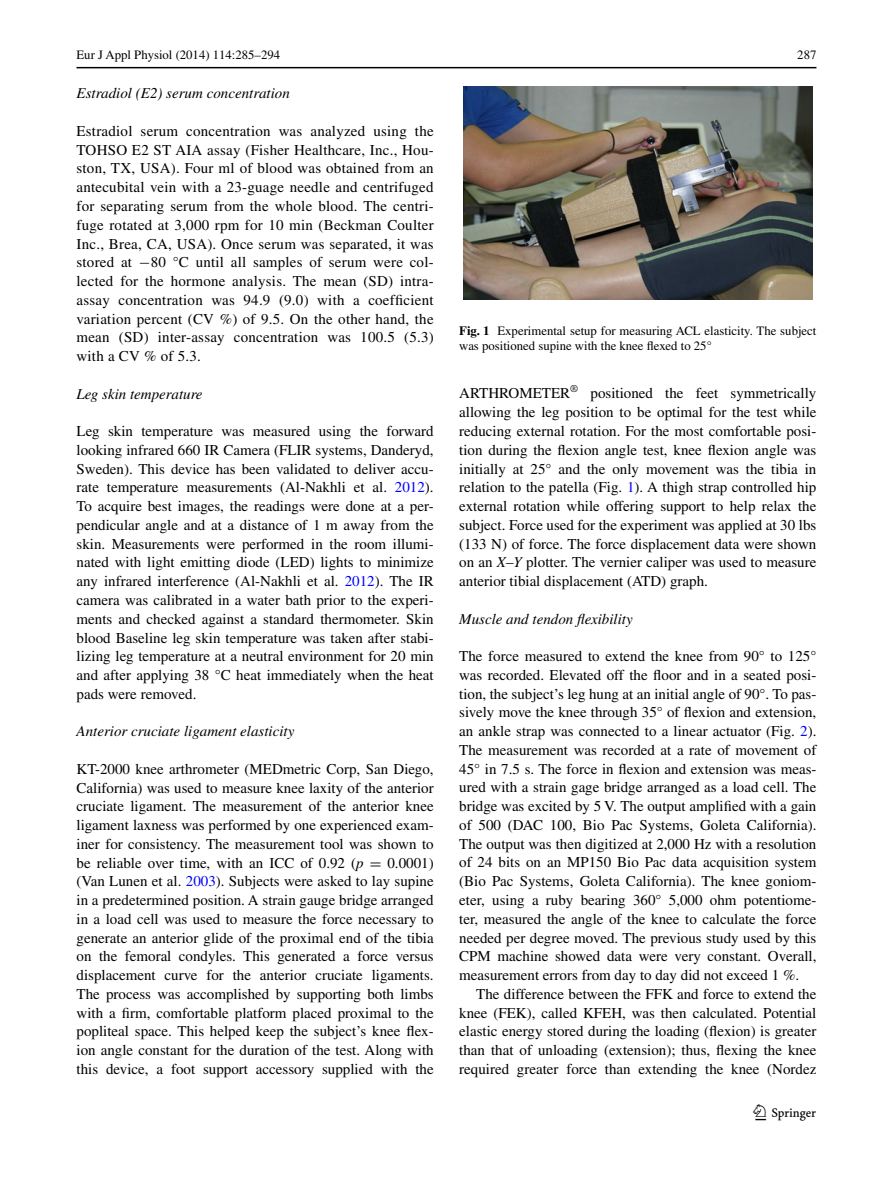
<style>
.page{position:relative;width:893px;height:1187px;background:#fff}
.page>*{position:absolute;margin:0;border:0;box-sizing:border-box;transform-origin:0 0}
.t1{font:22.5px "Springnew";color:#000}
.t2{font:15px/18.8px "Times";color:#000;text-align:justify}
.t3{font:italic 15px "Times";color:#000}
.t4{font:12.75px/15px "Times";color:#000}
.s1{font-family:"MTSY"}
.s2{color:#00f}
.s3{font-style:italic}
.s4{font-weight:700}
</style>
<div class="page">
<hr style="left:77px;top:67px;width:739px;height:1px;background:#000">
<div style="left:459px;top:87px;width:357px;height:213px;background:linear-gradient(to bottom,#fff,#fff)"></div>
<img style="left:463px;top:87px;width:349px;height:213px">
<p class="t4" style="left:77px;top:48px;width:205px">Eur J Appl Physiol (2014) 114:285–294</p>
<p class="t4" style="left:797px;top:48px;width:21px">287</p>
<p class="t3" style="left:77px;top:85px;width:215px">Estradiol (E2) serum concentration</p>
<p class="t2" style="left:77px;top:121px;width:359px">Estradiol serum concentration was analyzed using the TOHSO E2 ST AIA assay (Fisher Healthcare, Inc., Hou&shy;ston, TX, USA). Four ml of blood was obtained from an antecubital vein with a 23-guage needle and centrifuged for separating serum from the whole blood. The centri&shy;fuge rotated at 3,000 rpm for 10 min (Beckman Coulter Inc., Brea, CA, USA). Once serum was separated, it was stored at <span class="s1">−</span>80 °C until all samples of serum were col&shy;lected for the hormone analysis. The mean (SD) intra&shy;assay concentration was 94.9 (9.0) with a coefficient variation percent (CV %) of 9.5. On the other hand, the mean (SD) inter-assay concentration was 100.5 (5.3) with a CV % of 5.3.</p>
<p class="t3" style="left:77px;top:385px;width:128px">Leg skin temperature</p>
<p class="t2" style="left:77px;top:421px;width:359px">Leg skin temperature was measured using the forward looking infrared 660 IR Camera (FLIR systems, Danderyd, Sweden). This device has been validated to deliver accu&shy;rate temperature measurements (Al-Nakhli et al. <span class="s2">2012</span>).<br>To acquire best images, the readings were done at a per&shy;pendicular angle and at a distance of 1 m away from the skin. Measurements were performed in the room illumi&shy;nated with light emitting diode (LED) lights to minimize any infrared interference (Al-Nakhli et al. <span class="s2">2012</span>). The IR camera was calibrated in a water bath prior to the experi&shy;ments and checked against a standard thermometer. Skin blood Baseline leg skin temperature was taken after stabi&shy;lizing leg temperature at a neutral environment for 20 min and after applying 38 °C heat immediately when the heat pads were removed.</p>
<p class="t3" style="left:77px;top:723px;width:219px">Anterior cruciate ligament elasticity</p>
<p class="t2" style="left:77px;top:759px;width:359px">KT-2000 knee arthrometer (MEDmetric Corp, San Diego, California) was used to measure knee laxity of the anterior cruciate ligament. The measurement of the anterior knee ligament laxness was performed by one experienced exam&shy;iner for consistency. The measurement tool was shown to be reliable over time, with an ICC of 0.92 (<span class="s3">p</span> <span class="s1">=</span> 0.0001) (Van Lunen et al. <span class="s2">2003</span>). Subjects were asked to lay supine in a predetermined position. A strain gauge bridge arranged in a load cell was used to measure the force necessary to generate an anterior glide of the proximal end of the tibia on the femoral condyles. This generated a force versus displacement curve for the anterior cruciate ligaments.<br>The process was accomplished by supporting both limbs with a firm, comfortable platform placed proximal to the popliteal space. This helped keep the subject’s knee flex&shy;ion angle constant for the duration of the test. Along with this device, a foot support accessory supplied with the</p>
<p class="t4" style="left:459px;top:323px;width:359px"><span class="s4">Fig. 1</span> Experimental setup for measuring ACL elasticity. The subject was positioned supine with the knee flexed to 25°</p>
<p class="t2" style="left:459px;top:384px;width:359px">ARTHROMETER<sup>®</sup> positioned the feet symmetrically allowing the leg position to be optimal for the test while reducing external rotation. For the most comfortable posi&shy;tion during the flexion angle test, knee flexion angle was initially at 25° and the only movement was the tibia in relation to the patella (Fig. <span class="s2">1</span>). A thigh strap controlled hip external rotation while offering support to help relax the subject. Force used for the experiment was applied at 30 lbs (133 N) of force. The force displacement data were shown on an <span class="s3">X</span>–<span class="s3">Y</span> plotter. The vernier caliper was used to measure anterior tibial displacement (ATD) graph.</p>
<p class="t3" style="left:459px;top:610px;width:175px">Muscle and tendon flexibility</p>
<p class="t2" style="left:459px;top:646px;width:359px">The force measured to extend the knee from 90° to 125° was recorded. Elevated off the floor and in a seated posi&shy;tion, the subject’s leg hung at an initial angle of 90°. To pas&shy;sively move the knee through 35° of flexion and extension, an ankle strap was connected to a linear actuator (Fig. <span class="s2">2</span>).<br>The measurement was recorded at a rate of movement of 45° in 7.5 s. The force in flexion and extension was meas&shy;ured with a strain gage bridge arranged as a load cell. The bridge was excited by 5 V. The output amplified with a gain of 500 (DAC 100, Bio Pac Systems, Goleta California).<br>The output was then digitized at 2,000 Hz with a resolution of 24 bits on an MP150 Bio Pac data acquisition system (Bio Pac Systems, Goleta California). The knee goniom&shy;eter, using a ruby bearing 360° 5,000 ohm potentiome&shy;ter, measured the angle of the knee to calculate the force needed per degree moved. The previous study used by this CPM machine showed data were very constant. Overall, measurement errors from day to day did not exceed 1 %.</p>
<p class="t2" style="left:459px;top:984px;width:359px;text-indent:17px">The difference between the FFK and force to extend the knee (FEK), called KFEH, was then calculated. Potential elastic energy stored during the loading (flexion) is greater than that of unloading (extension); thus, flexing the knee required greater force than extending the knee (Nordez</p>
<h1 class="t1" style="left:755px;top:1104px;width:62px">1 3</h1>
</div>
